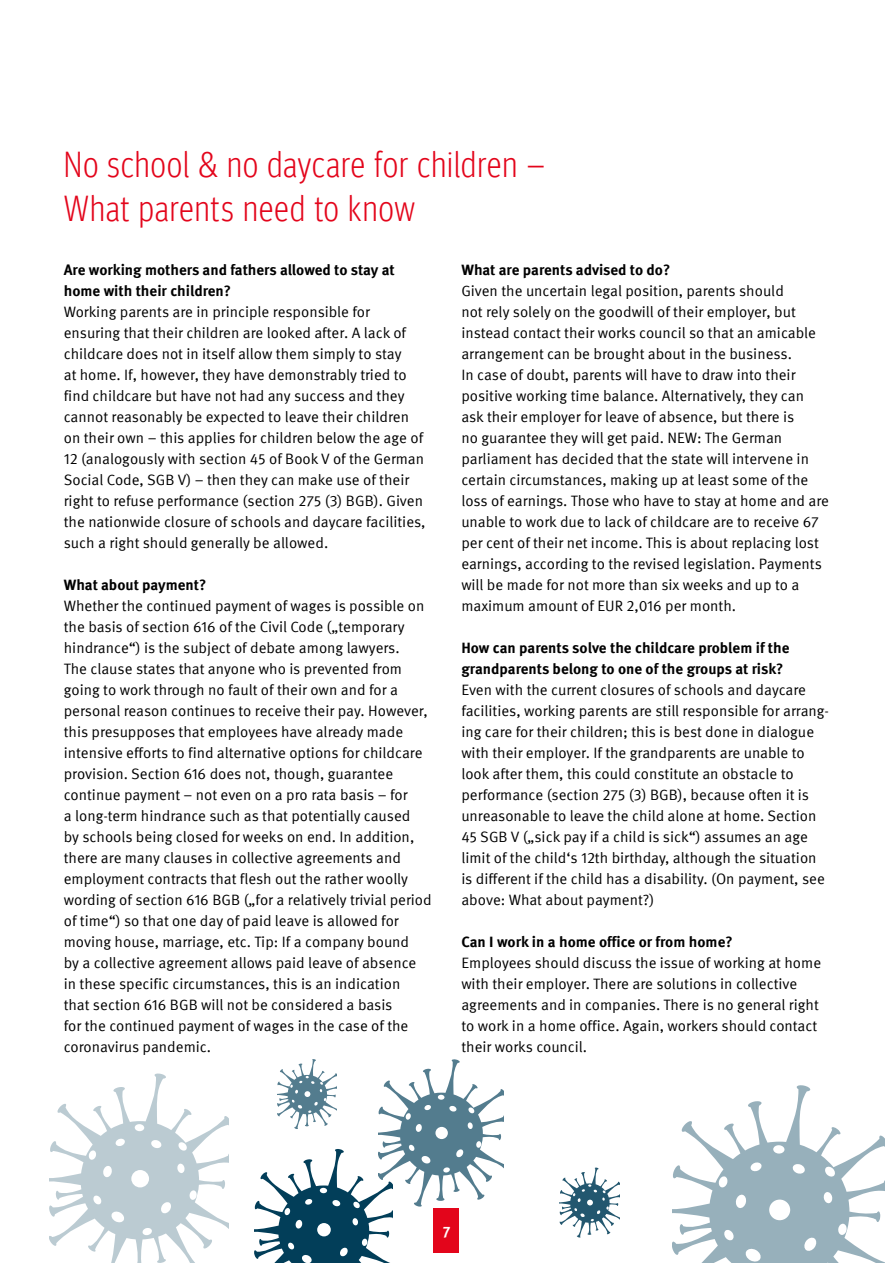
<style>
.page{position:relative;width:893px;height:1263px;background:#fff}
.page>*{position:absolute;margin:0;border:0;box-sizing:border-box;transform-origin:0 0}
.t1{font:300 condensed 36px/43.2px "Meta Head IGM";letter-spacing:.03em;color:#e3051b}
.t2{font:15px/21px "Meta IGM";color:#000}
.t3{font:700 15px/21px "Meta IGM";color:#000}
.t4{font:700 15px "Meta IGM";color:#fff}
</style>
<div class="page">
<svg style="left:672px;top:1085px;width:213px;height:178px"></svg>
<svg style="left:254px;top:1059px;width:250px;height:204px"></svg>
<svg style="left:560px;top:1167px;width:59px;height:71px"></svg>
<svg style="left:49px;top:1073px;width:180px;height:190px"></svg>
<h1 class="t1" style="left:64px;top:141px;width:483px">No school &amp; no daycare for children –<br>What parents need to know</h1>
<p class="t3" style="left:64px;top:258px;width:333px">Are working mothers and fathers allowed to stay at home with their children?</p>
<p class="t2" style="left:64px;top:300px;width:363px">Working parents are in principle responsible for ensuring that their children are looked after. A lack of childcare does not in itself allow them simply to stay<br>at home. If, however, they have demonstrably tried to find childcare but have not had any success and they cannot reasonably be expected to leave their children on their own – this applies for children below the age of 12 (analogously with section 45 of Book V of the German Social Code, SGB V) – then they can make use of their right to refuse performance (section 275 (3) BGB). Given the nationwide closure of schools and daycare facilities, such a right should generally be allowed.</p>
<p class="t3" style="left:64px;top:573px;width:144px">What about payment?</p>
<p class="t2" style="left:64px;top:594px;width:369px">Whether the continued payment of wages is possible on the basis of section 616 of the Civil Code („temporary hindrance“) is the subject of debate among lawyers.<br>The clause states that anyone who is prevented from going to work through no fault of their own and for a personal reason continues to receive their pay. However, this presupposes that employees have already made intensive efforts to find alternative options for childcare provision. Section 616 does not, though, guarantee continue payment – not even on a pro rata basis – for<br>a long-term hindrance such as that potentially caused<br>by schools being closed for weeks on end. In addition, there are many clauses in collective agreements and employment contracts that flesh out the rather woolly wording of section 616 BGB („for a relatively trivial period of time“) so that one day of paid leave is allowed for moving house, marriage, etc. Tip: If a company bound<br>by a collective agreement allows paid leave of absence in these specific circumstances, this is an indication<br>that section 616 BGB will not be considered a basis<br>for the continued payment of wages in the case of the coronavirus pandemic.</p>
<p class="t3" style="left:461px;top:258px;width:210px">What are parents advised to do?</p>
<p class="t2" style="left:461px;top:279px;width:369px">Given the uncertain legal position, parents should<br>not rely solely on the goodwill of their employer, but instead contact their works council so that an amicable arrangement can be brought about in the business.<br>In case of doubt, parents will have to draw into their positive working time balance. Alternatively, they can ask their employer for leave of absence, but there is<br>no guarantee they will get paid. NEW: The German parliament has decided that the state will intervene in certain circumstances, making up at least some of the loss of earnings. Those who have to stay at home and are unable to work due to lack of childcare are to receive 67 per cent of their net income. This is about replacing lost earnings, according to the revised legislation. Payments will be made for not more than six weeks and up to a maximum amount of EUR 2,016 per month.</p>
<p class="t3" style="left:461px;top:636px;width:330px">How can parents solve the childcare problem if the grandparents belong to one of the groups at risk?</p>
<p class="t2" style="left:461px;top:678px;width:369px">Even with the current closures of schools and daycare facilities, working parents are still responsible for arrang&shy;ing care for their children; this is best done in dialogue with their employer. If the grandparents are unable to look after them, this could constitute an obstacle to performance (section 275 (3) BGB), because often it is unreasonable to leave the child alone at home. Section 45 SGB V („sick pay if a child is sick“) assumes an age limit of the child‘s 12th birthday, although the situation is different if the child has a disability. (On payment, see above: What about payment?)</p>
<p class="t3" style="left:461px;top:930px;width:273px">Can I work in a home office or from home?</p>
<p class="t2" style="left:461px;top:951px;width:361px">Employees should discuss the issue of working at home with their employer. There are solutions in collective agreements and in companies. There is no general right to work in a home office. Again, workers should contact their works council.</p>
<p class="t4" style="left:443px;top:1220px;width:9px">7</p>
</div>
